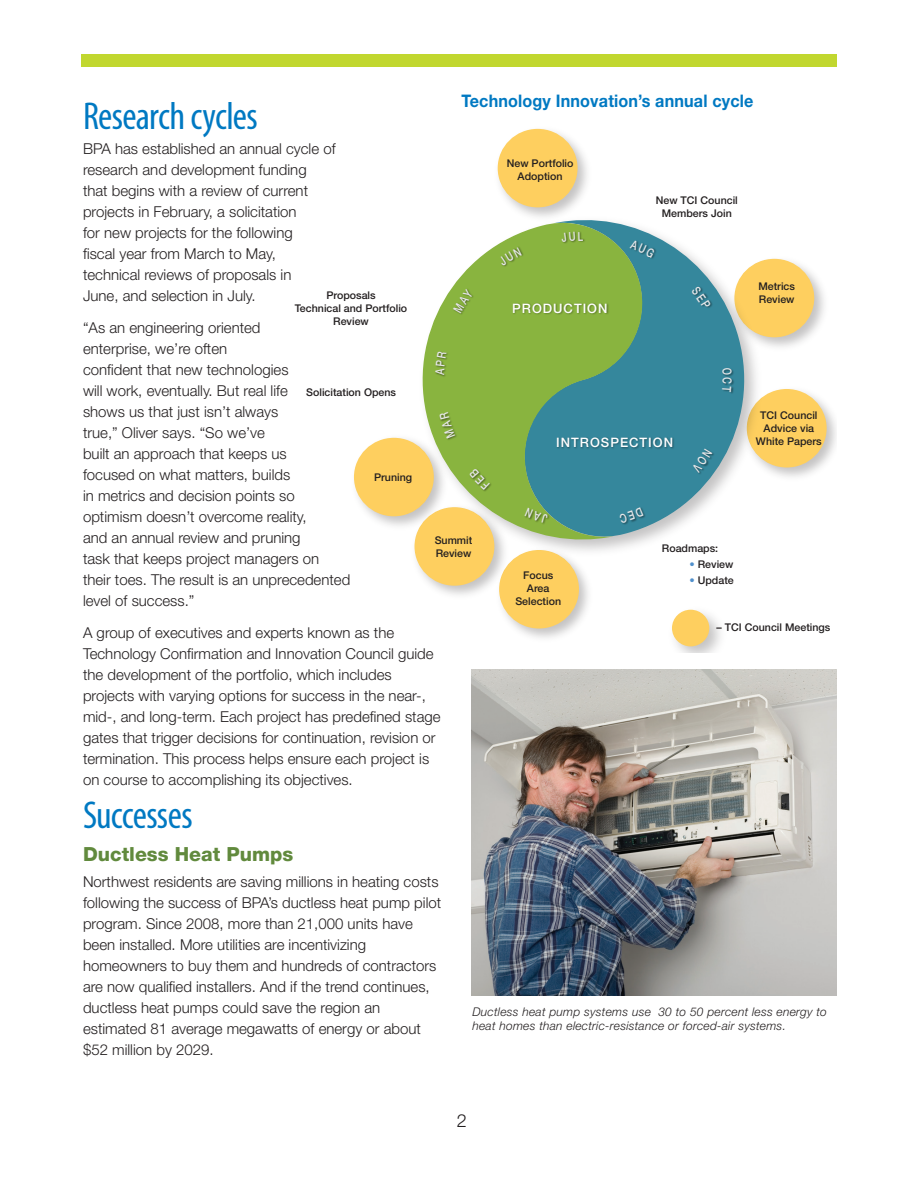
<style>
.page{position:relative;width:918px;height:1188px;background:#fff}
.page>*{position:absolute;margin:0;border:0;box-sizing:border-box;transform-origin:0 0}
.t1{font:condensed 39px "Myriad Pro";letter-spacing:-.02em;color:#0079c2}
.t2{font:800 19.5px "Helvetica Neue LT Std";color:#618a3d}
.t3{font:300 18px "Helvetica Neue LT Std";color:#231f20}
.t4{font:700 17.4px "Helvetica Neue LT Std";letter-spacing:.01em;color:#0079c2;scale:.93 1}
.t5{font:300 15px/21px "Helvetica Neue LT Std";color:#231f20}
.t6{font:500 13.05px "Helvetica Neue LT Std";letter-spacing:.075em;color:#fff}
.t7{font:italic 300 12px/14.2px "Helvetica Neue LT Std";letter-spacing:.02em;color:#231f20}
.t8{font:500 10.65px/13px "Helvetica Neue LT Std";color:#231f20;text-align:center}
.s1{color:#5090cc}
</style>
<div class="page">
<div style="left:81px;top:54px;width:756px;height:13px;background:#c1d72f"></div>
<img style="left:497px;top:128px;width:90px;height:80px">
<div style="left:498px;top:129px;width:80px;height:78px;background:#fecf5f;border-radius:50%"></div>
<img style="left:502px;top:562px;width:86px;height:76px">
<div style="left:499px;top:550px;width:80px;height:79px;background:#fecf5f;border-radius:50%"></div>
<img style="left:354px;top:437px;width:51px;height:89px">
<div style="left:354px;top:438px;width:80px;height:78px;background:#fecf5f;border-radius:50%"></div>
<img style="left:417px;top:562px;width:94px;height:42px">
<div style="left:415px;top:507px;width:79px;height:79px;background:#fecf5f;border-radius:50%"></div>
<img style="left:766px;top:258px;width:58px;height:89px">
<div style="left:734px;top:259px;width:80px;height:78px;background:#fecf5f;border-radius:50%"></div>
<img style="left:766px;top:389px;width:70px;height:88px">
<div style="left:747px;top:389px;width:80px;height:79px;background:#fecf5f;border-radius:50%"></div>
<svg style="left:516px;top:207px;width:246px;height:333px"></svg>
<svg style="left:405px;top:214px;width:246px;height:339px"></svg>
<img style="left:432px;top:228px;width:304px;height:301px">
<img style="left:511px;top:300px;width:124px;height:27px">
<img style="left:555px;top:435px;width:151px;height:27px">
<img style="left:672px;top:609px;width:49px;height:44px">
<div style="left:672px;top:610px;width:37px;height:36px;background:#fecf5f;border-radius:50%"></div>
<img style="left:471px;top:670px;width:366px;height:326px">
<svg style="left:525px;top:508px;width:23px;height:15px"></svg>
<svg style="left:469px;top:468px;width:21px;height:22px"></svg>
<svg style="left:439px;top:412px;width:16px;height:26px"></svg>
<svg style="left:435px;top:351px;width:12px;height:24px"></svg>
<svg style="left:453px;top:289px;width:21px;height:24px"></svg>
<svg style="left:498px;top:247px;width:24px;height:19px"></svg>
<svg style="left:561px;top:232px;width:22px;height:10px"></svg>
<svg style="left:630px;top:240px;width:25px;height:18px"></svg>
<svg style="left:691px;top:286px;width:20px;height:23px"></svg>
<svg style="left:722px;top:368px;width:10px;height:24px"></svg>
<svg style="left:692px;top:449px;width:20px;height:24px"></svg>
<svg style="left:619px;top:507px;width:25px;height:16px"></svg>
<p class="t4" style="left:462px;top:90px;width:315px">Technology Innovation’s annual cycle</p>
<h1 class="t1" style="left:83px;top:92px;width:176px">Research cycles</h1>
<p class="t5" style="left:83px;top:138px;width:254px">BPA has established an annual cycle of research and development funding<br>that begins with a review of current projects in February, a solicitation<br>for new projects for the following<br>fiscal year from March to May, technical reviews of proposals in<br>June, and selection in July.</p>
<p class="t5" style="left:83px;top:317px;width:269px">“As an engineering oriented<br>enterprise, we’re often<br>confident that new technologies<br>will work, eventually. But real life<br>shows us that just isn’t always<br>true,” Oliver says. “So we’ve<br>built an approach that keeps us<br>focused on what matters, builds<br>in metrics and decision points so optimism doesn’t overcome reality,<br>and an annual review and pruning<br>task that keeps project managers on their toes. The result is an unprecedented level of success.”</p>
<p class="t5" style="left:83px;top:621px;width:359px">A group of executives and experts known as the Technology Confirmation and Innovation Council guide the development of the portfolio, which includes projects with varying options for success in the near-, mid-, and long-term. Each project has predefined stage gates that trigger decisions for continuation, revision or termination. This process helps ensure each project is on course to accomplishing its objectives.</p>
<h1 class="t1" style="left:83px;top:791px;width:111px">Successes</h1>
<h2 class="t2" style="left:83px;top:843px;width:212px">Ductless Heat Pumps</h2>
<p class="t5" style="left:83px;top:871px;width:360px">Northwest residents are saving millions in heating costs following the success of BPA’s ductless heat pump pilot program. Since 2008, more than 21,000 units have been installed. More utilities are incentivizing homeowners to buy them and hundreds of contractors are now qualified installers. And if the trend continues, ductless heat pumps could save the region an estimated 81 average megawatts of energy or about $52 million by 2029.</p>
<p class="t8" style="left:507px;top:156px;width:68px">New Portfolio<br>Adoption</p>
<p class="t8" style="left:656px;top:194px;width:84px">New TCI Council<br>Members Join</p>
<p class="t8" style="left:758px;top:279px;width:38px;text-align:left">Metrics<br>Review</p>
<p class="t8" style="left:295px;top:288px;width:114px">Proposals<br>Technical and Portfolio<br>Review</p>
<p class="t6" style="left:512px;top:300px;width:97px">PRODUCTION</p>
<p class="t8" style="left:306px;top:385px;width:91px">Solicitation Opens</p>
<p class="t8" style="left:756px;top:408px;width:67px">TCI Council<br>Advice via<br>White Papers</p>
<p class="t6" style="left:556px;top:435px;width:118px">INTROSPECTION</p>
<p class="t8" style="left:374px;top:470px;width:40px">Pruning</p>
<p class="t8" style="left:435px;top:534px;width:39px;text-align:left">Summit<br>Review</p>
<p class="t8" style="left:662px;top:542px;width:58px">Roadmaps:</p>
<p class="t8" style="left:689px;top:558px;width:45px"><span class="s1">•</span> Review</p>
<p class="t8" style="left:689px;top:574px;width:46px"><span class="s1">•</span> Update</p>
<p class="t8" style="left:515px;top:568px;width:47px">Focus<br>Area<br>Selection</p>
<p class="t8" style="left:717px;top:621px;width:115px">– TCI Council Meetings</p>
<p class="t7" style="left:472px;top:1004px;width:356px">Ductless heat pump systems use 30 to 50 percent less energy to heat homes than electric-resistance or forced-air systems.</p>
<p class="t3" style="left:457px;top:1110px;width:12px">2</p>
</div>
